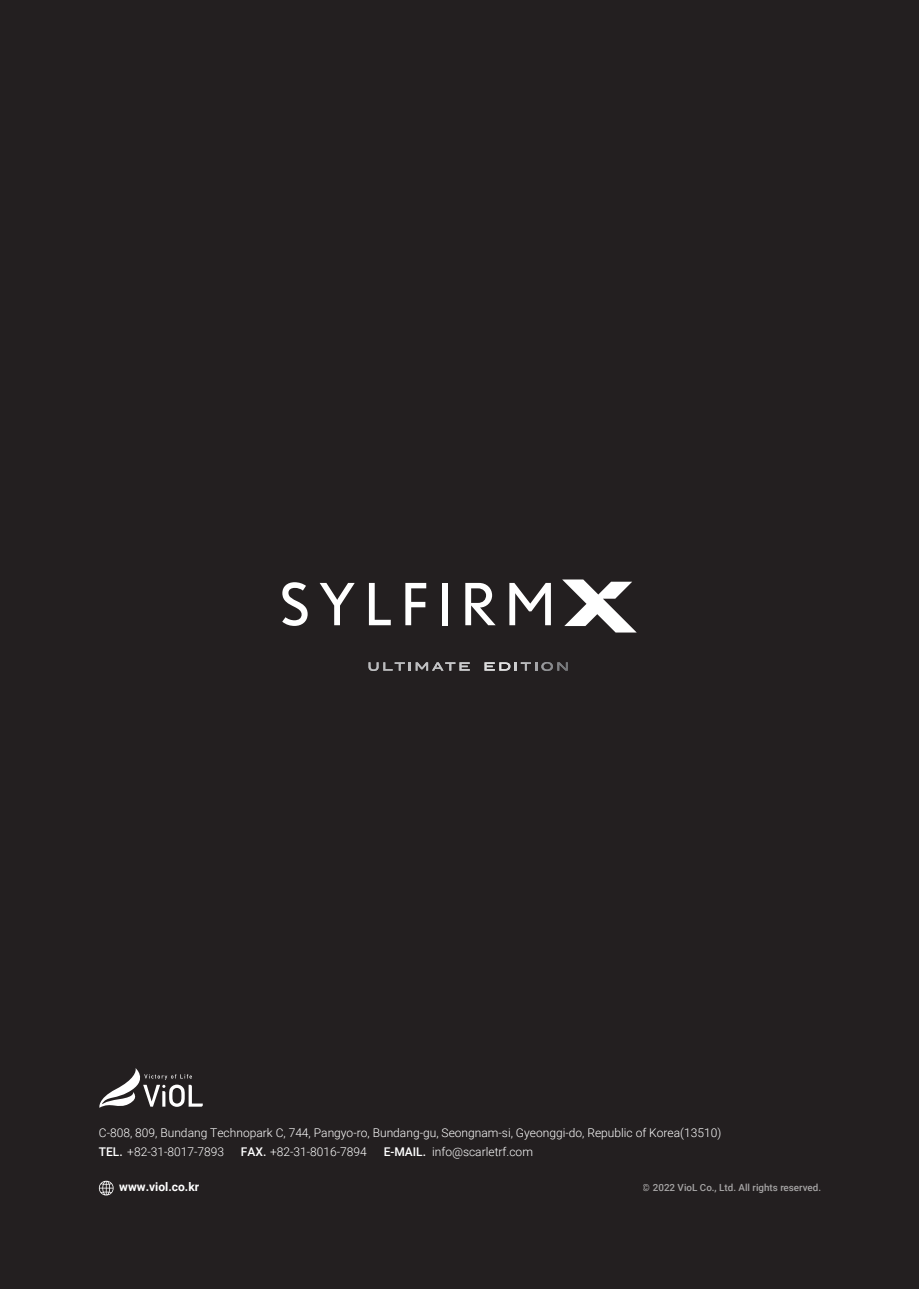
<style>
.page{position:relative;width:919px;height:1289px;background:#fff}
.page>*{position:absolute;margin:0;border:0;box-sizing:border-box;transform-origin:0 0}
.t1{font:300 12px/19.6px "Roboto";color:#fff}
.t2{font:700 12px "Roboto";color:#fff}
.t3{font:500 9.75px "Roboto";color:#fff}
.s1{font-weight:500}
</style>
<div class="page">
<div style="left:0;top:0;width:918px;height:1288px;background:#231f20"></div>
<svg style="left:99px;top:1068px;width:104px;height:40px"></svg>
<svg style="left:99px;top:1180px;width:15px;height:15px"></svg>
<svg style="left:368px;top:662px;width:102px;height:9px"></svg>
<svg style="left:484px;top:662px;width:83px;height:9px"></svg>
<svg style="left:282px;top:582px;width:25px;height:44px"></svg>
<svg style="left:319px;top:583px;width:35px;height:42px"></svg>
<svg style="left:369px;top:583px;width:22px;height:42px"></svg>
<svg style="left:405px;top:583px;width:21px;height:42px"></svg>
<div style="left:442px;top:583px;width:6px;height:42px;background:#fff"></div>
<svg style="left:465px;top:583px;width:30px;height:42px"></svg>
<svg style="left:509px;top:583px;width:42px;height:42px"></svg>
<svg style="left:562px;top:579px;width:74px;height:53px"></svg>
<p class="t1" style="left:99px;top:1122px;width:623px">C-808, 809, Bundang Technopark C, 744, Pangyo-ro, Bundang-gu, Seongnam-si, Gyeonggi-do, Republic of Korea(13510)<br><span class="s1">TEL.</span> +82-31-8017-7893</p>
<p class="t1" style="left:241px;top:1141px;width:127px"><span class="s1">FAX.</span> +82-31-8016-7894</p>
<p class="t1" style="left:383px;top:1141px;width:151px"><span class="s1">E-MAIL.</span> info@scarletrf.com</p>
<p class="t2" style="left:119px;top:1178px;width:81px">www.viol.co.kr</p>
<p class="t3" style="left:642px;top:1180px;width:180px">© 2022 VioL Co., Ltd. All rights reserved.</p>
</div>
